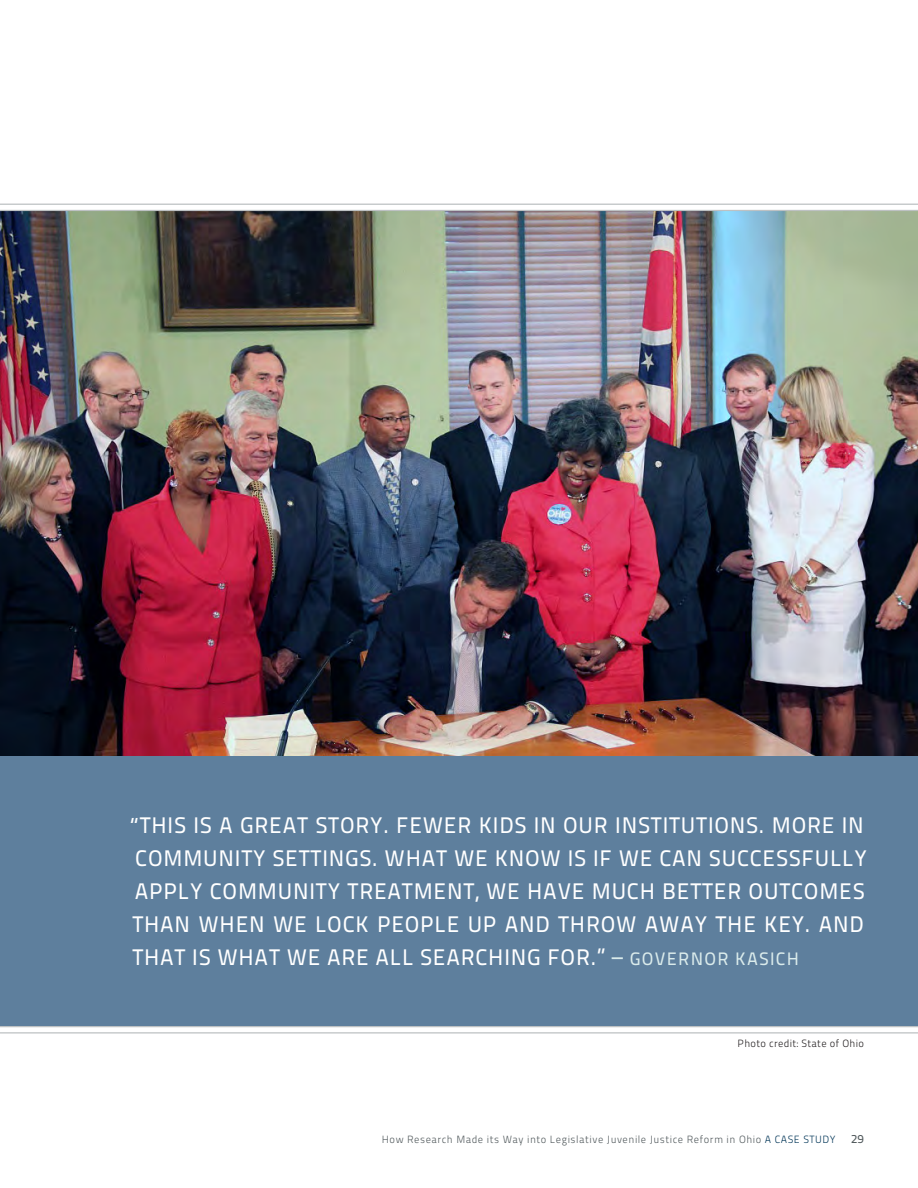
<style>
.page{position:relative;width:918px;height:1188px;background:#fff}
.page>*{position:absolute;margin:0;border:0;box-sizing:border-box;transform-origin:0 0}
.Call_outs{font:22.5px/33px "Titillium Maps 26 L 500 wt";letter-spacing:.035em;color:#fff}
.t1{font:12px "Titillium Maps 26 L 500 wt";color:#51595c}
.t2{font:10.5px "Titillium Maps 26 L 250 wt";letter-spacing:.05em;color:#51595c}
.Photo_Credit{font:10.5px "Titillium Maps 26 L 250 wt";letter-spacing:.03em;color:#231f20}
.s1{color:#daebeb}
.s2{font-size:18px;color:#daebeb}
.s3{color:#003557}
</style>
<div class="page">
<img style="left:0;top:211px;width:918px;height:545px">
<div style="left:0;top:756px;width:918px;height:270px;background:#5e7f9d"></div>
<hr style="left:0;top:1026px;width:918px;height:1px;background:#bdc1c3">
<hr style="left:0;top:1032px;width:918px;height:1px;background:#bdc1c3">
<hr style="left:0;top:204px;width:918px;height:1px;background:#bdc1c3">
<hr style="left:0;top:210px;width:918px;height:1px;background:#bdc1c3">
<p class="Call_outs" style="left:130px;top:807px;width:738px">“THIS IS A GREAT STORY. FEWER KIDS IN OUR INSTITUTIONS. MORE IN COMMUNITY SETTINGS. WHAT WE KNOW IS IF WE CAN SUCCESSFULLY APPLY COMMUNITY TREATMENT, WE HAVE MUCH BETTER OUTCOMES THAN WHEN WE LOCK PEOPLE UP AND THROW AWAY THE KEY. AND THAT IS WHAT WE ARE ALL SEARCHING FOR.” <span class="s1">–</span> <span class="s2">GOVERNOR KASICH</span></p>
<p class="Photo_Credit" style="left:738px;top:1036px;width:128px">Photo credit: State of Ohio</p>
<p class="t2" style="left:382px;top:1132px;width:455px">How Research Made its Way into Legislative Juvenile Justice Reform in Ohio <span class="s3">A CASE STUDY</span></p>
<p class="t1" style="left:851px;top:1130px;width:14px">29</p>
</div>
